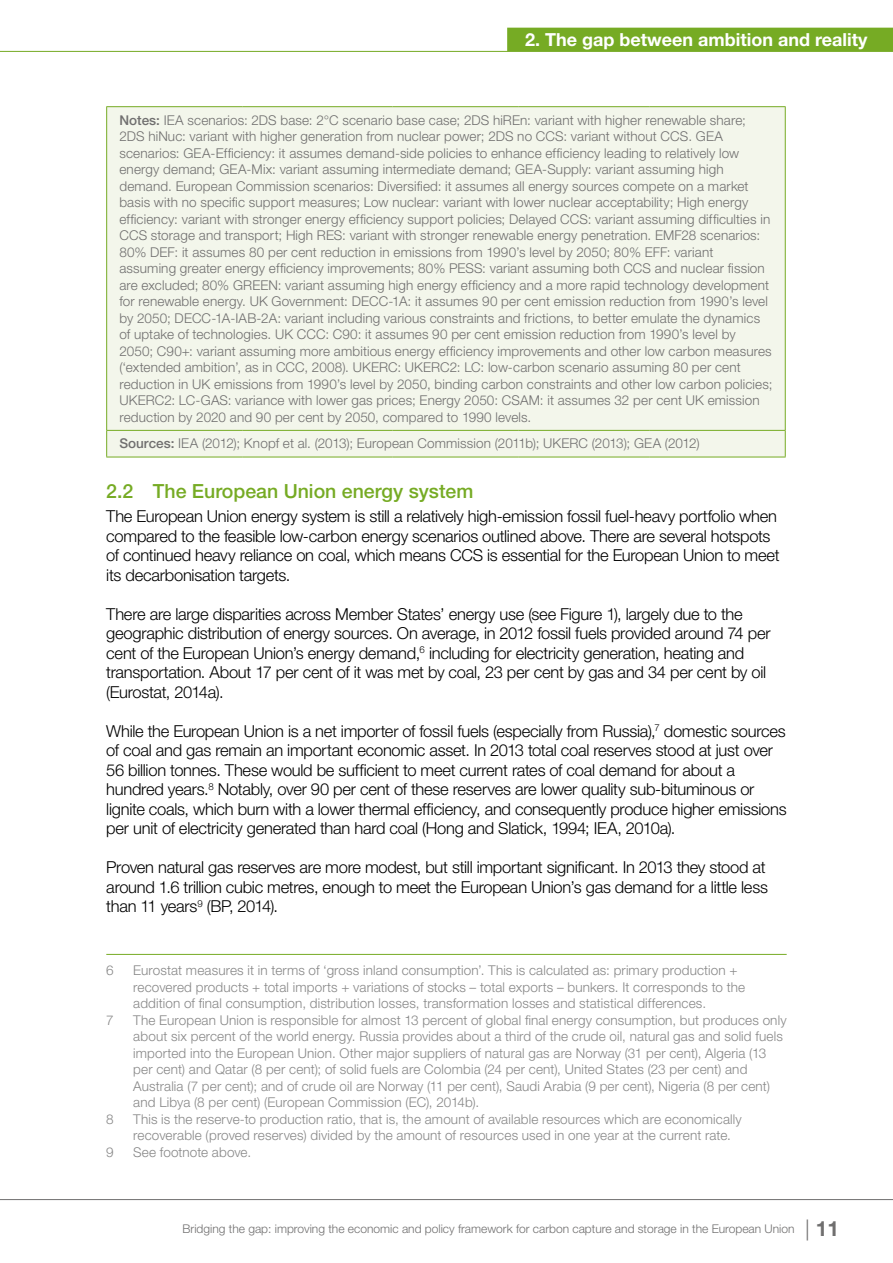
<style>
.page{position:relative;width:893px;height:1263px;background:#fff}
.page>*{position:absolute;margin:0;border:0;box-sizing:border-box;transform-origin:0 0}
.t1{font:500 19.5px "Helvetica Neue LT Pro";color:#76ab24}
.t2{font:700 18px "Helvetica Neue LT Pro";color:#fff}
.t3{font:300 16.5px/19.5px "Helvetica Neue LT Pro";letter-spacing:-.015em;color:#000}
.t4{font:300 13.5px/16.5px "Helvetica Neue LT Pro";letter-spacing:.01em;color:#706f6f}
.t5{font:300 13.5px/16.5px "Helvetica Neue LT Pro";letter-spacing:.01em;color:#878787}
.t6{font:300 12px "Helvetica Neue LT Pro";color:#706f6f}
.s1{font-weight:500}
.s2{font-size:21px}
.s3{font-weight:700;font-size:21px}
</style>
<div class="page">
<hr style="left:0;top:1199px;width:893px;height:1px;background:#706f6f">
<hr style="left:0;top:51px;width:893px;height:1px;background:#76ab24">
<div style="left:507px;top:28px;width:386px;height:23px;background:#76ab24"></div>
<div style="left:107px;top:107px;width:678px;height:350px;background:#f3f6eb"></div>
<hr style="left:106px;top:107px;width:1px;height:323px;background:#76ab24">
<hr style="left:785px;top:107px;width:1px;height:323px;background:#76ab24">
<hr style="left:106px;top:430px;width:137px;height:1px;background:#76ab24">
<svg style="left:106px;top:431px;width:1px;height:26px"></svg>
<hr style="left:243px;top:430px;width:150px;height:1px;background:#76ab24">
<hr style="left:393px;top:430px;width:126px;height:1px;background:#76ab24">
<hr style="left:519px;top:430px;width:130px;height:1px;background:#76ab24">
<hr style="left:649px;top:430px;width:137px;height:1px;background:#76ab24">
<svg style="left:785px;top:431px;width:1px;height:26px"></svg>
<hr style="left:106px;top:457px;width:137px;height:1px;background:#76ab24">
<hr style="left:243px;top:457px;width:150px;height:1px;background:#76ab24">
<hr style="left:393px;top:457px;width:126px;height:1px;background:#76ab24">
<hr style="left:519px;top:457px;width:130px;height:1px;background:#76ab24">
<hr style="left:649px;top:457px;width:137px;height:1px;background:#76ab24">
<hr style="left:106px;top:106px;width:137px;height:1px;background:#76ab24">
<hr style="left:243px;top:106px;width:150px;height:1px;background:#76ab24">
<hr style="left:393px;top:106px;width:126px;height:1px;background:#76ab24">
<hr style="left:519px;top:106px;width:130px;height:1px;background:#76ab24">
<hr style="left:649px;top:106px;width:137px;height:1px;background:#76ab24">
<hr style="left:106px;top:954px;width:681px;height:1px;background:#76ab24">
<h2 class="t2" style="left:525px;top:28px;width:344px">2. The gap between ambition and reality</h2>
<p class="t4" style="left:119px;top:111px;width:655px"><span class="s1">Notes:</span> IEA scenarios: 2DS base: 2°C scenario base case; 2DS hiREn: variant with higher renewable share; 2DS hiNuc: variant with higher generation from nuclear power; 2DS no CCS: variant without CCS. GEA scenarios: GEA-Efficiency: it assumes demand-side policies to enhance efficiency leading to relatively low energy demand; GEA-Mix: variant assuming intermediate demand; GEA-Supply: variant assuming high demand. European Commission scenarios: Diversified: it assumes all energy sources compete on a market basis with no specific support measures; Low nuclear: variant with lower nuclear acceptability; High energy efficiency: variant with stronger energy efficiency support policies; Delayed CCS: variant assuming difficulties in CCS storage and transport; High RES: variant with stronger renewable energy penetration. EMF28 scenarios:<br>80% DEF: it assumes 80 per cent reduction in emissions from 1990’s level by 2050; 80% EFF: variant assuming greater energy efficiency improvements; 80% PESS: variant assuming both CCS and nuclear fission are excluded; 80% GREEN: variant assuming high energy efficiency and a more rapid technology development for renewable energy. UK Government: DECC-1A: it assumes 90 per cent emission reduction from 1990’s level by 2050; DECC-1A-IAB-2A: variant including various constraints and frictions, to better emulate the dynamics of uptake of technologies. UK CCC: C90: it assumes 90 per cent emission reduction from 1990’s level by 2050; C90+: variant assuming more ambitious energy efficiency improvements and other low carbon measures (‘extended ambition’, as in CCC, 2008). UKERC: UKERC2: LC: low-carbon scenario assuming 80 per cent reduction in UK emissions from 1990’s level by 2050, binding carbon constraints and other low carbon policies; UKERC2: LC-GAS: variance with lower gas prices; Energy 2050: CSAM: it assumes 32 per cent UK emission reduction by 2020 and 90 per cent by 2050, compared to 1990 levels.</p>
<p class="t4" style="left:119px;top:435px;width:582px"><span class="s1">Sources:</span> IEA (2012); Knopf et al. (2013); European Commission (2011b); UKERC (2013); GEA (2012)</p>
<h1 class="t1" style="left:106px;top:479px;width:369px">2.2 The European Union energy system</h1>
<p class="t3" style="left:106px;top:506px;width:675px">The European Union energy system is still a relatively high-emission fossil fuel-heavy portfolio when compared to the feasible low-carbon energy scenarios outlined above. There are several hotspots of continued heavy reliance on coal, which means CCS is essential for the European Union to meet its decarbonisation targets.</p>
<p class="t3" style="left:106px;top:604px;width:666px">There are large disparities across Member States’ energy use (see Figure 1), largely due to the geographic distribution of energy sources. On average, in 2012 fossil fuels provided around 74 per cent of the European Union’s energy demand,<sup>6</sup> including for electricity generation, heating and transportation. About 17 per cent of it was met by coal, 23 per cent by gas and 34 per cent by oil (Eurostat, 2014a).</p>
<p class="t3" style="left:106px;top:721px;width:682px">While the European Union is a net importer of fossil fuels (especially from Russia),<sup>7</sup> domestic sources of coal and gas remain an important economic asset. In 2013 total coal reserves stood at just over 56 billion tonnes. These would be sufficient to meet current rates of coal demand for about a hundred years.<sup>8</sup> Notably, over 90 per cent of these reserves are lower quality sub-bituminous or lignite coals, which burn with a lower thermal efficiency, and consequently produce higher emissions per unit of electricity generated than hard coal (Hong and Slatick, 1994; IEA, 2010a).</p>
<p class="t3" style="left:106px;top:857px;width:663px">Proven natural gas reserves are more modest, but still important significant. In 2013 they stood at around 1.6 trillion cubic metres, enough to meet the European Union’s gas demand for a little less than 11 years<sup>9</sup> (BP, 2014).</p>
<p class="t5" style="left:106px;top:962px;width:9px">6</p>
<p class="t5" style="left:133px;top:962px;width:613px">Eurostat measures it in terms of ‘gross inland consumption’. This is calculated as: primary production + recovered products + total imports + variations of stocks – total exports – bunkers. It corresponds to the addition of final consumption, distribution losses, transformation losses and statistical differences.</p>
<p class="t5" style="left:106px;top:1011px;width:9px">7</p>
<p class="t5" style="left:133px;top:1011px;width:655px">The European Union is responsible for almost 13 percent of global final energy consumption, but produces only about six percent of the world energy. Russia provides about a third of the crude oil, natural gas and solid fuels imported into the European Union. Other major suppliers of natural gas are Norway (31 per cent), Algeria (13 per cent) and Qatar (8 per cent); of solid fuels are Colombia (24 per cent), United States (23 per cent) and Australia (7 per cent); and of crude oil are Norway (11 per cent), Saudi Arabia (9 per cent), Nigeria (8 per cent) and Libya (8 per cent) (European Commission (EC), 2014b).</p>
<p class="t5" style="left:106px;top:1110px;width:9px">8</p>
<p class="t5" style="left:133px;top:1110px;width:610px">This is the reserve-to production ratio, that is, the amount of available resources which are economically recoverable (proved reserves) divided by the amount of resources used in one year at the current rate.</p>
<p class="t5" style="left:106px;top:1143px;width:9px">9</p>
<p class="t5" style="left:133px;top:1143px;width:119px">See footnote above.</p>
<p class="t6" style="left:183px;top:1221px;width:658px">Bridging the gap: improving the economic and policy framework for carbon capture and storage in the European Union <span class="s2">|</span> <span class="s3">11</span></p>
</div>
